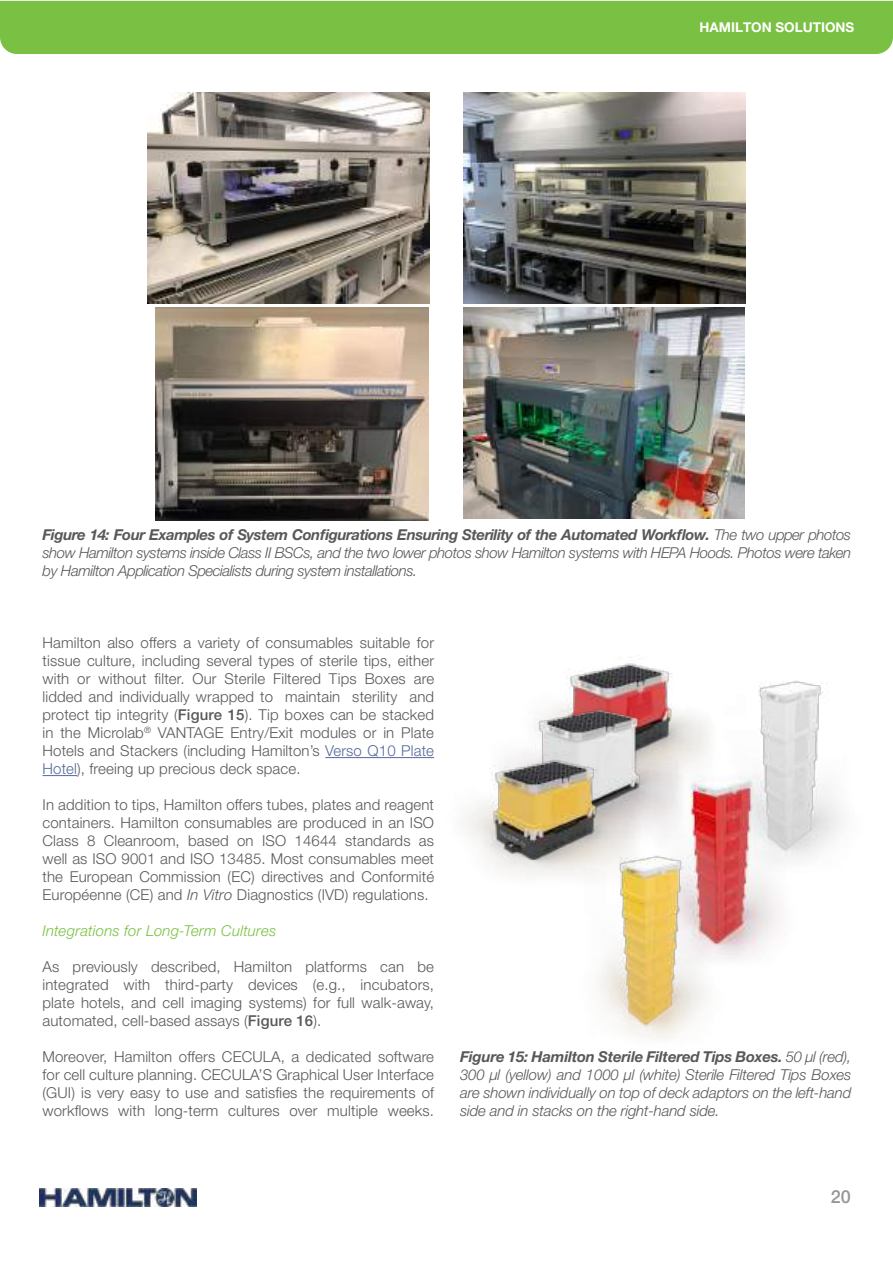
<style>
.page{position:relative;width:893px;height:1263px;background:#fff}
.page>*{position:absolute;margin:0;border:0;box-sizing:border-box;transform-origin:0 0}
.t1{font:500 18px "Helvetica Neue LT Pro";color:#969698}
.t2{font:300 15px/18px "Helvetica Neue LT Pro";letter-spacing:.01em;color:#5a5758;text-align:justify}
.t3{font:italic 300 15px/18px "Helvetica Neue LT Pro";letter-spacing:-.02em;color:#5a5758;text-align:justify}
.t4{font:italic 300 15px "Helvetica Neue LT Pro";letter-spacing:.015em;color:#7ac143}
.t5{font:700 13.5px "Helvetica Neue LT Pro";color:#fff}
.s1{font-weight:700}
.s2{font-weight:500}
.s3{color:#55689a}
.s4{font-style:italic}
</style>
<div class="page">
<img style="left:40px;top:1188px;width:157px;height:18px">
<div style="left:0;top:1px;width:893px;height:53px;background:#7ac143"></div>
<img style="left:695px;top:795px;width:85px;height:164px">
<img style="left:711px;top:680px;width:131px;height:198px">
<img style="left:599px;top:832px;width:127px;height:207px">
<img style="left:566px;top:657px;width:159px;height:138px">
<img style="left:533px;top:683px;width:162px;height:164px">
<img style="left:466px;top:728px;width:184px;height:164px">
<hr style="left:325px;top:757px;width:109px;height:1px;background:#55689a">
<hr style="left:43px;top:775px;width:34px;height:1px;background:#55689a">
<img style="left:148px;top:92px;width:282px;height:211px">
<img style="left:155px;top:307px;width:274px;height:214px">
<img style="left:463px;top:92px;width:282px;height:211px">
<img style="left:464px;top:307px;width:281px;height:212px">
<p class="t5" style="left:699px;top:19px;width:156px">HAMILTON SOLUTIONS</p>
<p class="t3" style="left:43px;top:525px;width:810px"><span class="s1">Figure 14: Four Examples of System Configurations Ensuring Sterility of the Automated Workflow.</span> The two upper photos show Hamilton systems inside Class II BSCs, and the two lower photos show Hamilton systems with HEPA Hoods. Photos were taken by Hamilton Application Specialists during system installations.</p>
<p class="t2" style="left:43px;top:633px;width:393px">Hamilton also offers a variety of consumables suitable for tissue culture, including several types of sterile tips, either with or without filter. Our Sterile Filtered Tips Boxes are lidded and individually wrapped to maintain sterility and protect tip integrity (<span class="s2">Figure 15</span>). Tip boxes can be stacked in the Microlab<sup>®</sup> VANTAGE Entry/Exit modules or in Plate Hotels and Stackers (including Hamilton’s <span class="s3">Verso Q10 Plate Hotel</span>), freeing up precious deck space.</p>
<p class="t2" style="left:43px;top:795px;width:393px">In addition to tips, Hamilton offers tubes, plates and reagent containers. Hamilton consumables are produced in an ISO Class 8 Cleanroom, based on ISO 14644 standards as well as ISO 9001 and ISO 13485. Most consumables meet the European Commission (EC) directives and Conformité Européenne (CE) and <span class="s4">In Vitro</span> Diagnostics (IVD) regulations.</p>
<p class="t4" style="left:43px;top:922px;width:235px">Integrations for Long-Term Cultures</p>
<p class="t2" style="left:43px;top:957px;width:393px">As previously described, Hamilton platforms can be integrated with third-party devices (e.g., incubators, plate hotels, and cell imaging systems) for full walk-away, automated, cell-based assays (<span class="s2">Figure 16</span>).</p>
<p class="t2" style="left:43px;top:1047px;width:393px">Moreover, Hamilton offers CECULA, a dedicated software for cell culture planning. CECULA’S Graphical User Interface (GUI) is very easy to use and satisfies the requirements of workflows with long-term cultures over multiple weeks.</p>
<p class="t3" style="left:460px;top:1047px;width:393px"><span class="s1">Figure 15: Hamilton Sterile Filtered Tips Boxes.</span> 50 µl (red), 300 µl (yellow) and 1000 µl (white) Sterile Filtered Tips Boxes are shown individually on top of deck adaptors on the left-hand side and in stacks on the right-hand side.</p>
<p class="t1" style="left:831px;top:1185px;width:22px">20</p>
</div>
